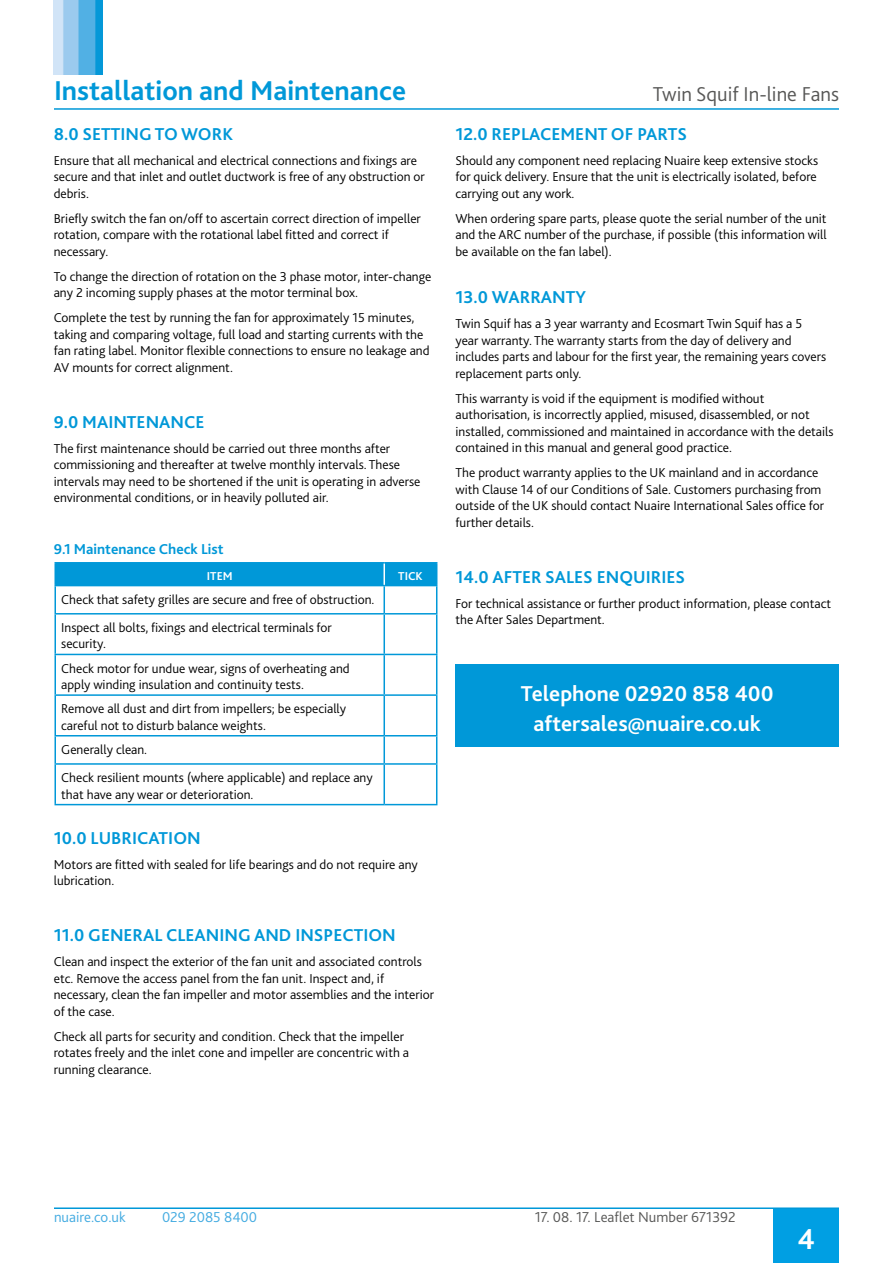
<style>
.page{position:relative;width:893px;height:1263px;background:#fff}
.page>*{position:absolute;margin:0;border:0;box-sizing:border-box;transform-origin:0 0}
.t1{font:700 30px "Bliss 2";color:#fff}
.t2{font:700 28.5px "Bliss 2";color:#0098d8}
.t3{font:700 22.5px/30px "Bliss 2";color:#fff;text-align:center}
.t4{font:300 21px "Bliss 2";color:#575756}
.t5{font:700 18px "Bliss 2";color:#0098d8}
.t6{font:300 15px "Bliss 2";color:#575756}
.t7{font:300 15px "Bliss 2";color:#43abe1}
.t8{font:700 15px "Bliss 2";color:#0098d8}
.t9{font:300 13.5px/16.5px "Bliss 2";color:#000}
.t10{font:700 12px "Bliss 2";color:#fff}
</style>
<div class="page">
<div style="left:773px;top:1209px;width:66px;height:54px;background:#009fe3"></div>
<img style="left:54px;top:0;width:49px;height:75px">
<hr style="left:54px;top:108px;width:785px;height:2px;background:#0098d8">
<hr style="left:54px;top:1207px;width:785px;height:2px;background:#0098d8">
<div style="left:455px;top:665px;width:384px;height:82px;background:#0098d8"></div>
<hr style="left:54px;top:562px;width:330px;height:1px;background:#0098d8">
<hr style="left:54px;top:563px;width:2px;height:22px;background:#0098d8">
<hr style="left:384px;top:562px;width:53px;height:1px;background:#0098d8">
<hr style="left:54px;top:585px;width:330px;height:1px;background:#0098d8">
<hr style="left:54px;top:586px;width:2px;height:27px;background:#0098d8">
<svg style="left:55px;top:563px;width:382px;height:50px"></svg>
<hr style="left:54px;top:613px;width:330px;height:1px;background:#0098d8">
<hr style="left:54px;top:614px;width:2px;height:40px;background:#0098d8">
<hr style="left:384px;top:613px;width:53px;height:1px;background:#0098d8">
<hr style="left:383px;top:614px;width:2px;height:40px;background:#0098d8">
<hr style="left:436px;top:614px;width:1px;height:40px;background:#0098d8">
<hr style="left:54px;top:654px;width:330px;height:1px;background:#0098d8">
<hr style="left:54px;top:655px;width:2px;height:39px;background:#0098d8">
<hr style="left:384px;top:654px;width:53px;height:1px;background:#0098d8">
<hr style="left:383px;top:655px;width:2px;height:39px;background:#0098d8">
<hr style="left:436px;top:655px;width:1px;height:39px;background:#0098d8">
<hr style="left:54px;top:694px;width:330px;height:2px;background:#0098d8">
<hr style="left:54px;top:696px;width:2px;height:39px;background:#0098d8">
<hr style="left:384px;top:694px;width:53px;height:2px;background:#0098d8">
<hr style="left:383px;top:696px;width:2px;height:39px;background:#0098d8">
<hr style="left:436px;top:696px;width:1px;height:39px;background:#0098d8">
<hr style="left:54px;top:735px;width:330px;height:1px;background:#0098d8">
<hr style="left:54px;top:736px;width:2px;height:27px;background:#0098d8">
<hr style="left:384px;top:735px;width:53px;height:1px;background:#0098d8">
<hr style="left:383px;top:736px;width:2px;height:27px;background:#0098d8">
<svg style="left:436px;top:736px;width:1px;height:27px"></svg>
<hr style="left:54px;top:763px;width:330px;height:2px;background:#0098d8">
<hr style="left:54px;top:765px;width:2px;height:39px;background:#0098d8">
<hr style="left:384px;top:763px;width:53px;height:2px;background:#0098d8">
<hr style="left:383px;top:765px;width:2px;height:39px;background:#0098d8">
<hr style="left:436px;top:765px;width:1px;height:39px;background:#0098d8">
<hr style="left:54px;top:804px;width:330px;height:1px;background:#0098d8">
<hr style="left:384px;top:804px;width:53px;height:1px;background:#0098d8">
<hr style="left:383px;top:563px;width:2px;height:22px;background:#fff">
<h2 class="t2" style="left:54px;top:73px;width:354px">Installation and Maintenance</h2>
<h3 class="t4" style="left:653px;top:81px;width:188px">Twin Squif In-line Fans</h3>
<h3 class="t5" style="left:54px;top:122px;width:181px">8.0 SETTING TO WORK</h3>
<p class="t9" style="left:54px;top:151px;width:372px">Ensure that all mechanical and electrical connections and fixings are secure and that inlet and outlet ductwork is free of any obstruction or debris.</p>
<p class="t9" style="left:54px;top:209px;width:369px">Briefly switch the fan on/off to ascertain correct direction of impeller rotation, compare with the rotational label fitted and correct if necessary.</p>
<p class="t9" style="left:54px;top:267px;width:379px">To change the direction of rotation on the 3 phase motor, inter-change any 2 incoming supply phases at the motor terminal box.</p>
<p class="t9" style="left:54px;top:309px;width:377px">Complete the test by running the fan for approximately 15 minutes, taking and comparing voltage, full load and starting currents with the fan rating label. Monitor flexible connections to ensure no leakage and AV mounts for correct alignment.</p>
<h3 class="t5" style="left:54px;top:410px;width:152px">9.0 MAINTENANCE</h3>
<p class="t9" style="left:54px;top:439px;width:368px">The first maintenance should be carried out three months after commissioning and thereafter at twelve monthly intervals. These intervals may need to be shortened if the unit is operating in adverse environmental conditions, or in heavily polluted air.</p>
<p class="t8" style="left:54px;top:539px;width:171px">9.1 Maintenance Check List</p>
<p class="t10" style="left:207px;top:568px;width:27px">ITEM</p>
<p class="t10" style="left:398px;top:568px;width:26px">TICK</p>
<p class="t9" style="left:61px;top:585px;width:315px;line-height:28.2px">Check that safety grilles are secure and free of obstruction.<br>Inspect all bolts, fixings and electrical terminals for</p>
<p class="t9" style="left:61px;top:631px;width:290px;line-height:24.2px">security.<br>Check motor for undue wear, signs of overheating and</p>
<p class="t9" style="left:61px;top:672px;width:286px;line-height:24.2px">apply winding insulation and continuity tests.<br>Remove all dust and dirt from impellers; be especially</p>
<p class="t9" style="left:61px;top:713px;width:206px;line-height:24.2px">careful not to disturb balance weights.<br>Generally clean.</p>
<p class="t9" style="left:61px;top:769px;width:313px">Check resilient mounts (where applicable) and replace any that have any wear or deterioration.</p>
<h3 class="t5" style="left:54px;top:826px;width:148px">10.0 LUBRICATION</h3>
<p class="t9" style="left:54px;top:855px;width:366px">Motors are fitted with sealed for life bearings and do not require any lubrication.</p>
<h3 class="t5" style="left:54px;top:924px;width:344px">11.0 GENERAL CLEANING AND INSPECTION</h3>
<p class="t9" style="left:54px;top:953px;width:382px">Clean and inspect the exterior of the fan unit and associated controls etc. Remove the access panel from the fan unit. Inspect and, if necessary, clean the fan impeller and motor assemblies and the interior of the case.</p>
<p class="t9" style="left:54px;top:1027px;width:357px">Check all parts for security and condition. Check that the impeller rotates freely and the inlet cone and impeller are concentric with a running clearance.</p>
<h3 class="t5" style="left:455px;top:122px;width:233px">12.0 REPLACEMENT OF PARTS</h3>
<p class="t9" style="left:455px;top:151px;width:364px;text-align:justify">Should any component need replacing Nuaire keep extensive stocks for quick delivery. Ensure that the unit is electrically isolated, before carrying out any work.</p>
<p class="t9" style="left:455px;top:209px;width:373px;text-align:justify">When ordering spare parts, please quote the serial number of the unit and the ARC number of the purchase, if possible (this information will be available on the fan label).</p>
<h3 class="t5" style="left:455px;top:286px;width:132px">13.0 WARRANTY</h3>
<p class="t9" style="left:455px;top:315px;width:372px">Twin Squif has a 3 year warranty and Ecosmart Twin Squif has a 5 year warranty. The warranty starts from the day of delivery and includes parts and labour for the first year, the remaining years covers replacement parts only.</p>
<p class="t9" style="left:455px;top:389px;width:380px">This warranty is void if the equipment is modified without authorisation, is incorrectly applied, misused, disassembled, or not installed, commissioned and maintained in accordance with the details contained in this manual and general good practice.</p>
<p class="t9" style="left:455px;top:464px;width:370px">The product warranty applies to the UK mainland and in accordance with Clause 14 of our Conditions of Sale. Customers purchasing from outside of the UK should contact Nuaire International Sales office for further details.</p>
<h3 class="t5" style="left:455px;top:565px;width:231px">14.0 AFTER SALES ENQUIRIES</h3>
<p class="t9" style="left:455px;top:594px;width:377px">For technical assistance or further product information, please contact the After Sales Department.</p>
<h3 class="t3" style="left:521px;top:678px;width:254px">Telephone 02920 858 400 aftersales@nuaire.co.uk</h3>
<p class="t7" style="left:54px;top:1208px;width:73px">nuaire.co.uk</p>
<p class="t7" style="left:162px;top:1208px;width:97px">029 2085 8400</p>
<p class="t6" style="left:535px;top:1208px;width:202px">17. 08. 17. Leaflet Number 671392</p>
<h1 class="t1" style="left:797px;top:1221px;width:19px">4</h1>
</div>
